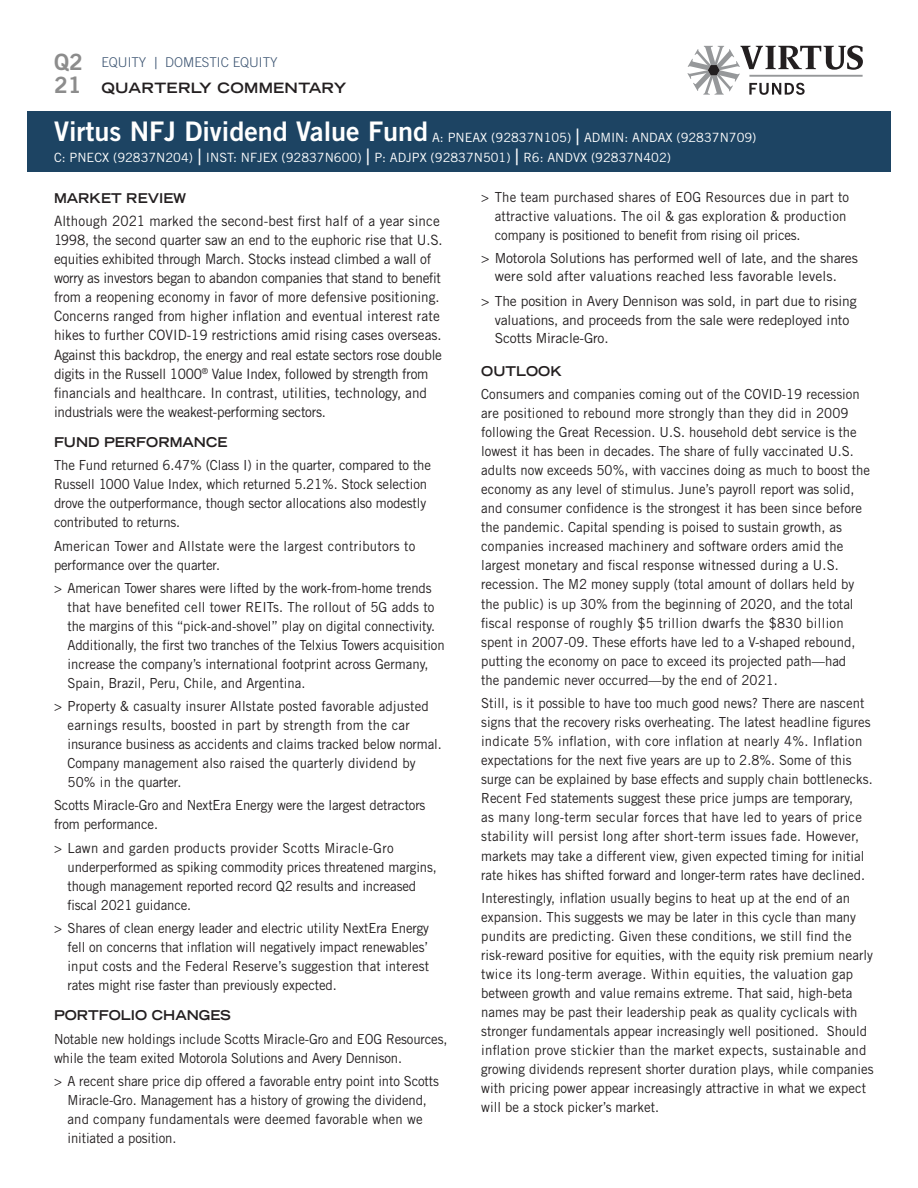
<style>
.page{position:relative;width:918px;height:1188px;background:#fff}
.page>*{position:absolute;margin:0;border:0;box-sizing:border-box;transform-origin:0 0}
.Body_Copy{font:27px "Trade Gothic LT Std Bd 2";color:#fff}
.quarter_year{font:22.5px/22.5px "Trade Gothic LT Std Bd 2";color:#8c8c8c}
.Body_Copy-2{font:14.25px/19px "Trade Gothic LT Std";letter-spacing:-.01em;color:#231f20;scale:.95 1}
.t1{font:700 expanded 14.25px "Trade Gothic LH";letter-spacing:.02em;color:#231f20}
.Bullets{font:13.8px/19px "Trade Gothic LT Std";color:#231f20;scale:.95 1}
.Bullets-2{font:13.8px/18.3px "Trade Gothic LT Std";color:#231f20;text-align:center}
.Bullets-3{font:13.8px/19px "Trade Gothic LT Std";letter-spacing:.02em;color:#231f20;scale:.95 1}
.Paragraph_Headings{font:700 expanded 13.5px "Trade Gothic LH";color:#231f20;scale:.95 1}
.Fund_name{font:300 13.5px "Trade Gothic LT Std";color:#3e5673}
.Body_Copy-3{font:12.75px "Trade Gothic LT Std";color:#fff}
.s1{font-size:16.5px}
.s2{font-size:22.5px}
</style>
<div class="page">
<div style="left:27px;top:111px;width:864px;height:61px;background:#1d4463"></div>
<svg style="left:687px;top:46px;width:176px;height:49px"></svg>
<hr style="left:749px;top:75px;width:114px;height:2px;background:#96989a">
<p class="quarter_year" style="left:54px;top:51px;width:30px">Q2<br>21</p>
<p class="Fund_name" style="left:101px;top:55px;width:178px">EQUITY <span class="s1">|</span> DOMESTIC EQUITY</p>
<p class="t1" style="left:101px;top:79px;width:246px">QUARTERLY COMMENTARY</p>
<p class="Body_Copy" style="left:54px;top:115px;width:376px">Virtus NFJ Dividend Value Fund</p>
<p class="Body_Copy-3" style="left:54px;top:150px;width:619px">C: PNECX (92837N204) <span class="s2">|</span> INST: NFJEX (92837N600) <span class="s2">|</span> P: ADJPX (92837N501) <span class="s2">|</span> R6: ANDVX (92837N402)</p>
<p class="Paragraph_Headings" style="left:54px;top:189px;width:141px">MARKET REVIEW</p>
<p class="Body_Copy-2" style="left:54px;top:211px;width:411px">Although 2021 marked the second-best first half of a year since 1998, the second quarter saw an end to the euphoric rise that U.S. equities exhibited through March. Stocks instead climbed a wall of worry as investors began to abandon companies that stand to benefit from a reopening economy in favor of more defensive positioning.<br>Concerns ranged from higher inflation and eventual interest rate hikes to further COVID-19 restrictions amid rising cases overseas.<br>Against this backdrop, the energy and real estate sectors rose double digits in the Russell 1000<sup>®</sup> Value Index, followed by strength from financials and healthcare. In contrast, utilities, technology, and industrials were the weakest-performing sectors.</p>
<p class="Paragraph_Headings" style="left:54px;top:433px;width:184px">FUND PERFORMANCE</p>
<p class="Bullets" style="left:54px;top:456px;width:398px">The Fund returned 6.47% (Class I) in the quarter, compared to the Russell 1000 Value Index, which returned 5.21%. Stock selection drove the outperformance, though sector allocations also modestly contributed to returns.</p>
<p class="Bullets-3" style="left:54px;top:536px;width:382px">American Tower and Allstate were the largest contributors to performance over the quarter.</p>
<p class="Bullets" style="left:68px;top:579px;width:399px;text-indent:-14px">&gt; American Tower shares were lifted by the work-from-home trends that have benefited cell tower REITs. The rollout of 5G adds to the margins of this “pick-and-shovel” play on digital connectivity.<br>Additionally, the first two tranches of the Telxius Towers acquisition increase the company’s international footprint across Germany, Spain, Brazil, Peru, Chile, and Argentina.</p>
<p class="Bullets" style="left:68px;top:696px;width:395px;text-indent:-14px">&gt; Property &amp; casualty insurer Allstate posted favorable adjusted earnings results, boosted in part by strength from the car insurance business as accidents and claims tracked below normal.<br>Company management also raised the quarterly dividend by 50% in the quarter.</p>
<p class="Bullets" style="left:54px;top:796px;width:393px">Scotts Miracle-Gro and NextEra Energy were the largest detractors from performance.</p>
<p class="Bullets" style="left:68px;top:838px;width:390px;text-indent:-14px">&gt; Lawn and garden products provider Scotts Miracle-Gro underperformed as spiking commodity prices threatened margins, though management reported record Q2 results and increased fiscal 2021 guidance.</p>
<p class="Bullets" style="left:68px;top:919px;width:382px;text-align:justify;text-indent:-14px">&gt; Shares of clean energy leader and electric utility NextEra Energy fell on concerns that inflation will negatively impact renewables’ input costs and the Federal Reserve’s suggestion that interest rates might rise faster than previously expected.</p>
<p class="Paragraph_Headings" style="left:54px;top:1007px;width:188px">PORTFOLIO CHANGES</p>
<p class="Bullets" style="left:54px;top:1029px;width:416px">Notable new holdings include Scotts Miracle-Gro and EOG Resources, while the team exited Motorola Solutions and Avery Dennison.</p>
<p class="Bullets" style="left:68px;top:1072px;width:393px;text-indent:-14px">&gt; A recent share price dip offered a favorable entry point into Scotts Miracle-Gro. Management has a history of growing the dividend, and company fundamentals were deemed favorable when we initiated a position.</p>
<p class="Body_Copy-3" style="left:432px;top:129px;width:326px">A: PNEAX (92837N105) <span class="s2">|</span> ADMIN: ANDAX (92837N709)</p>
<p class="Bullets" style="left:495px;top:187px;width:375px;text-indent:-14px">&gt; The team purchased shares of EOG Resources due in part to attractive valuations. The oil &amp; gas exploration &amp; production company is positioned to benefit from rising oil prices.</p>
<p class="Bullets-2" style="left:481px;top:249px;width:378px">&gt; Motorola Solutions has performed well of late, and the shares were sold after valuations reached less favorable levels.</p>
<p class="Bullets-2" style="left:495px;top:292px;width:364px;text-align:left;text-indent:-14px">&gt; The position in Avery Dennison was sold, in part due to rising valuations, and proceeds from the sale were redeployed into<br>Scotts Miracle-Gro.</p>
<p class="Paragraph_Headings" style="left:481px;top:362px;width:86px">OUTLOOK</p>
<p class="Bullets" style="left:481px;top:384px;width:411px">Consumers and companies coming out of the COVID-19 recession are positioned to rebound more strongly than they did in 2009 following the Great Recession. U.S. household debt service is the lowest it has been in decades. The share of fully vaccinated U.S. adults now exceeds 50%, with vaccines doing as much to boost the economy as any level of stimulus. June’s payroll report was solid, and consumer confidence is the strongest it has been since before the pandemic. Capital spending is poised to sustain growth, as companies increased machinery and software orders amid the largest monetary and fiscal response witnessed during a U.S. recession. The M2 money supply (total amount of dollars held by the public) is up 30% from the beginning of 2020, and the total fiscal response of roughly $5 trillion dwarfs the $830 billion spent in 2007-09. These efforts have led to a V-shaped rebound, putting the economy on pace to exceed its projected path—had<br>the pandemic never occurred—by the end of 2021.</p>
<p class="Bullets" style="left:481px;top:693px;width:414px">Still, is it possible to have too much good news? There are nascent signs that the recovery risks overheating. The latest headline figures indicate 5% inflation, with core inflation at nearly 4%. Inflation expectations for the next five years are up to 2.8%. Some of this surge can be explained by base effects and supply chain bottlenecks.<br>Recent Fed statements suggest these price jumps are temporary,<br>as many long-term secular forces that have led to years of price stability will persist long after short-term issues fade. However, markets may take a different view, given expected timing for initial rate hikes has shifted forward and longer-term rates have declined.</p>
<p class="Bullets" style="left:481px;top:888px;width:415px">Interestingly, inflation usually begins to heat up at the end of an expansion. This suggests we may be later in this cycle than many pundits are predicting. Given these conditions, we still find the risk-reward positive for equities, with the equity risk premium nearly twice its long-term average. Within equities, the valuation gap between growth and value remains extreme. That said, high-beta names may be past their leadership peak as quality cyclicals with stronger fundamentals appear increasingly well positioned. Should inflation prove stickier than the market expects, sustainable and growing dividends represent shorter duration plays, while companies with pricing power appear increasingly attractive in what we expect will be a stock picker’s market.</p>
</div>
